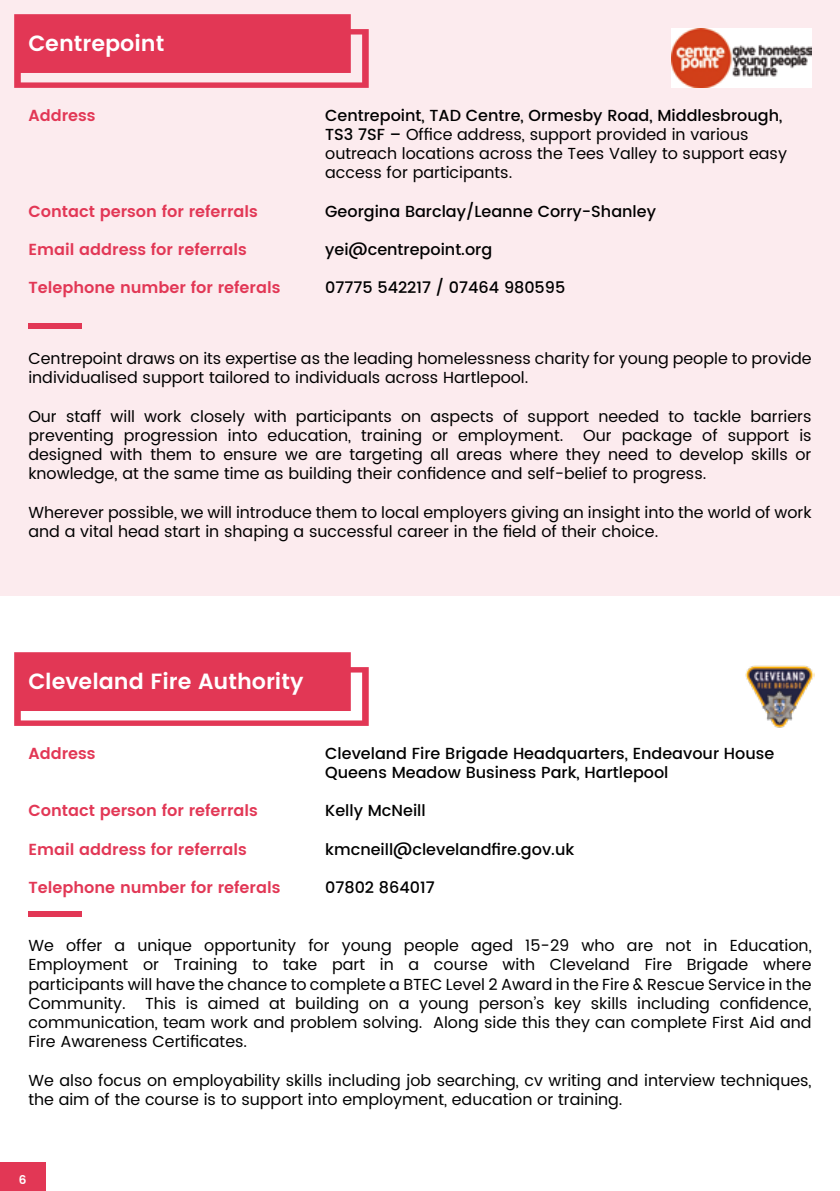
<style>
.page{position:relative;width:840px;height:1191px;background:#fff}
.page>*{position:absolute;margin:0;border:0;box-sizing:border-box;transform-origin:0 0}
.t1{font:600 22px "Poppins";color:#fff}
.t2{font:16px/19.2px "Poppins";color:#000}
.t3{font:500 16px/19.2px "Poppins";color:#000}
.t4{font:600 16px "Poppins";color:#e23755}
.t5{font:600 12px "Poppins";color:#fff}
.s1{font-weight:500}
</style>
<div class="page">
<div style="left:0;top:0;width:839px;height:595px;background:#fcebee"></div>
<svg style="left:14px;top:14px;width:354px;height:74px;background:#e5516b"></svg>
<div style="left:28px;top:324px;width:53px;height:5px;background:#e23755"></div>
<svg style="left:14px;top:652px;width:354px;height:74px;background:#e6546e"></svg>
<div style="left:28px;top:911px;width:53px;height:5px;background:#e23755"></div>
<img style="left:671px;top:28px;width:140px;height:60px">
<img style="left:745px;top:665px;width:69px;height:63px">
<div style="left:0;top:1162px;width:45px;height:29px;background:#e23755"></div>
<h1 class="t1" style="left:28px;top:27px;width:137px">Centrepoint</h1>
<p class="t4" style="left:28px;top:103px;width:69px">Address</p>
<p class="t4" style="left:28px;top:199px;width:231px">Contact person for referrals</p>
<p class="t4" style="left:28px;top:237px;width:220px">Email address for referrals</p>
<p class="t4" style="left:28px;top:276px;width:253px">Telephone number for referals</p>
<p class="t2" style="left:325px;top:106px;width:463px"><span class="s1">Centrepoint, TAD Centre, Ormesby Road, Middlesbrough, TS3 7SF –</span> Office address, support provided in various outreach locations across the Tees Valley to support easy access for participants.</p>
<p class="t3" style="left:325px;top:202px;width:332px">Georgina Barclay/Leanne Corry-Shanley</p>
<p class="t3" style="left:325px;top:240px;width:168px">yei@centrepoint.org</p>
<p class="t3" style="left:325px;top:278px;width:241px">07775 542217 / 07464 980595</p>
<p class="t2" style="left:28px;top:349px;width:784px">Centrepoint draws on its expertise as the leading homelessness charity for young people to provide individualised support tailored to individuals across Hartlepool.</p>
<p class="t2" style="left:28px;top:407px;width:784px;text-align:justify">Our staff will work closely with participants on aspects of support needed to tackle barriers preventing progression into education, training or employment. Our package of support is designed with them to ensure we are targeting all areas where they need to develop skills or knowledge, at the same time as building their confidence and self-belief to progress.</p>
<p class="t2" style="left:28px;top:503px;width:784px">Wherever possible, we will introduce them to local employers giving an insight into the world of work and a vital head start in shaping a successful career in the field of their choice.</p>
<h1 class="t1" style="left:28px;top:665px;width:276px">Cleveland Fire Authority</h1>
<p class="t4" style="left:28px;top:741px;width:69px">Address</p>
<p class="t4" style="left:28px;top:798px;width:231px">Contact person for referrals</p>
<p class="t4" style="left:28px;top:837px;width:220px">Email address for referrals</p>
<p class="t4" style="left:28px;top:875px;width:253px">Telephone number for referals</p>
<p class="t3" style="left:325px;top:743px;width:450px">Cleveland Fire Brigade Headquarters, Endeavour House<br>Queens Meadow Business Park, Hartlepool</p>
<p class="t3" style="left:325px;top:801px;width:102px">Kelly McNeill</p>
<p class="t3" style="left:325px;top:839px;width:250px">kmcneill@clevelandfire.gov.uk</p>
<p class="t3" style="left:325px;top:878px;width:111px">07802 864017</p>
<p class="t2" style="left:28px;top:936px;width:784px;text-align:justify">We offer a unique opportunity for young people aged 15-29 who are not in Education, Employment or Training to take part in a course with Cleveland Fire Brigade where participants will have the chance to complete a BTEC Level 2 Award in the Fire &amp; Rescue Service in the Community. This is aimed at building on a young person’s key skills including confidence, communication, team work and problem solving. Along side this they can complete First Aid and Fire Awareness Certificates.</p>
<p class="t2" style="left:28px;top:1071px;width:784px">We also focus on employability skills including job searching, cv writing and interview techniques, the aim of the course is to support into employment, education or training.</p>
<p class="t5" style="left:19px;top:1170px;width:9px">6</p>
</div>
